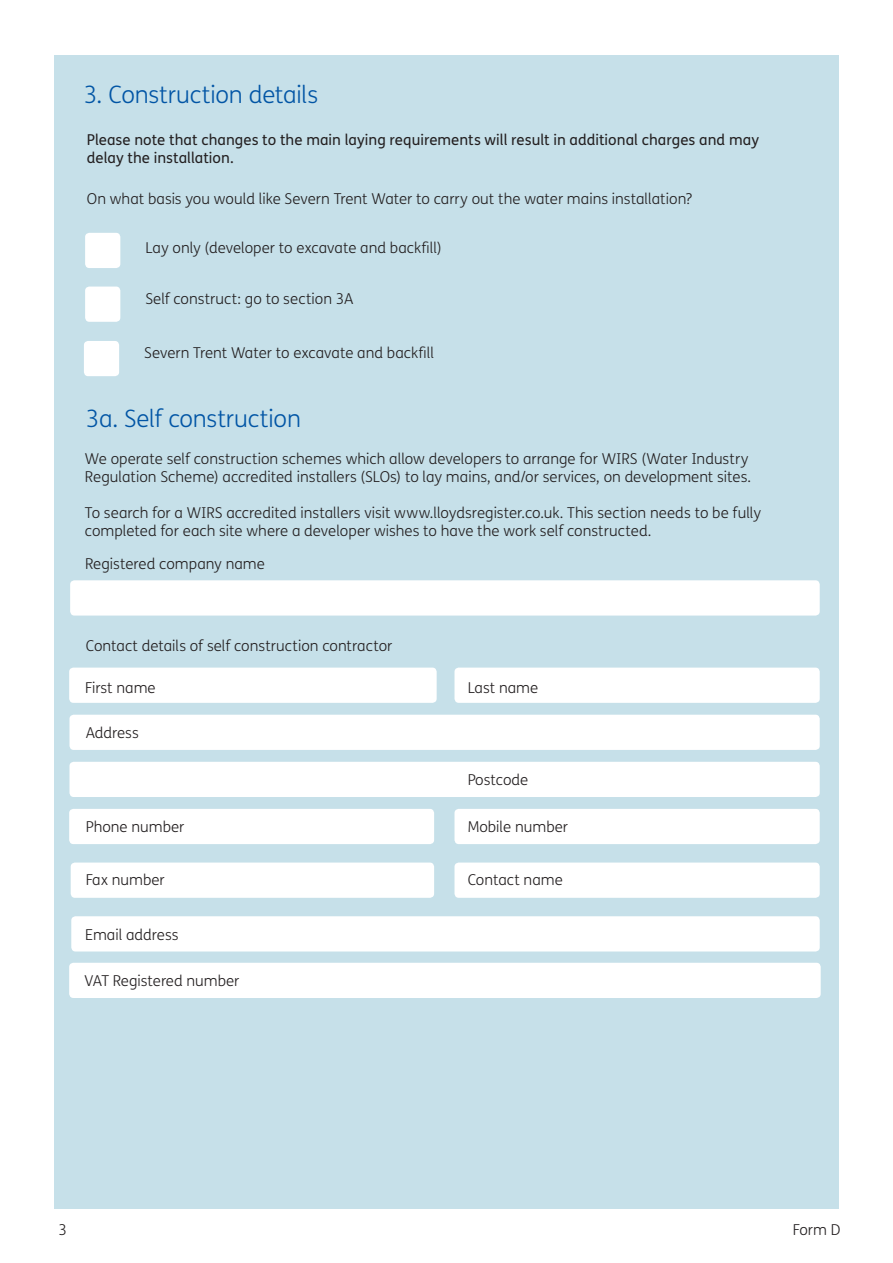
<style>
.page{position:relative;width:893px;height:1263px;background:#fff}
.page>*{position:absolute;margin:0;border:0;box-sizing:border-box;transform-origin:0 0}
.t1{font:300 24px "FS Me Pro";letter-spacing:-.01em;color:#0155a5}
.t2{font:300 15px/18px "FS Me Pro";color:#231f20}
.t3{font:15px "FS Me Pro";color:#231f20}
</style>
<div class="page">
<div style="left:54px;top:55px;width:785px;height:1154px;background:#c6e0e9"></div>
<div style="left:85px;top:233px;width:35px;height:35px;background:#fff;border-radius:4px"></div>
<div style="left:85px;top:287px;width:35px;height:35px;background:#fff;border-radius:4px"></div>
<div style="left:84px;top:341px;width:35px;height:35px;background:#fff;border-radius:4px"></div>
<div style="left:69px;top:963px;width:752px;height:35px;background:#fff;border-radius:4px"></div>
<div style="left:70px;top:580px;width:750px;height:35px;background:#fff;border-radius:4px"></div>
<div style="left:69px;top:668px;width:368px;height:35px;background:#fff;border-radius:4px"></div>
<div style="left:454px;top:668px;width:366px;height:35px;background:#fff;border-radius:4px"></div>
<div style="left:69px;top:715px;width:751px;height:35px;background:#fff;border-radius:4px"></div>
<div style="left:69px;top:762px;width:751px;height:35px;background:#fff;border-radius:4px"></div>
<div style="left:69px;top:809px;width:365px;height:35px;background:#fff;border-radius:4px"></div>
<div style="left:454px;top:809px;width:366px;height:35px;background:#fff;border-radius:4px"></div>
<div style="left:71px;top:862px;width:363px;height:36px;background:#fff;border-radius:4px"></div>
<div style="left:71px;top:916px;width:749px;height:35px;background:#fff;border-radius:4px"></div>
<div style="left:454px;top:862px;width:366px;height:36px;background:#fff;border-radius:4px"></div>
<p class="t1" style="left:84px;top:78px;width:236px">3. Construction details</p>
<p class="t3" style="left:87px;top:129px;width:674px">Please note that changes to the main laying requirements will result in additional charges and may</p>
<p class="t3" style="left:87px;top:147px;width:148px">delay the installation.</p>
<p class="t2" style="left:87px;top:190px;width:607px">On what basis you would like Severn Trent Water to carry out the water mains installation?</p>
<p class="t2" style="left:145px;top:238px;width:298px">Lay only (developer to excavate and backfill)</p>
<p class="t2" style="left:145px;top:289px;width:210px">Self construct: go to section 3A</p>
<p class="t2" style="left:144px;top:343px;width:291px">Severn Trent Water to excavate and backfill</p>
<p class="t1" style="left:86px;top:402px;width:217px">3a. Self construction</p>
<p class="t2" style="left:85px;top:450px;width:668px">We operate self construction schemes which allow developers to arrange for WIRS (Water Industry<br>Regulation Scheme) accredited installers (SLOs) to lay mains, and/or services, on development sites.</p>
<p class="t2" style="left:85px;top:504px;width:678px">To search for a WIRS accredited installers visit www.lloydsregister.co.uk. This section needs to be fully completed for each site where a developer wishes to have the work self constructed.</p>
<p class="t2" style="left:85px;top:554px;width:181px">Registered company name</p>
<p class="t2" style="left:86px;top:636px;width:308px">Contact details of self construction contractor</p>
<p class="t2" style="left:85px;top:678px;width:72px">First name</p>
<p class="t2" style="left:86px;top:723px;width:54px">Address</p>
<p class="t2" style="left:468px;top:678px;width:72px">Last name</p>
<p class="t2" style="left:468px;top:770px;width:62px">Postcode</p>
<p class="t2" style="left:86px;top:817px;width:100px">Phone number</p>
<p class="t2" style="left:468px;top:817px;width:102px">Mobile number</p>
<p class="t2" style="left:86px;top:870px;width:81px">Fax number</p>
<p class="t2" style="left:85px;top:925px;width:95px">Email address</p>
<p class="t2" style="left:85px;top:971px;width:156px">VAT Registered number</p>
<p class="t2" style="left:468px;top:870px;width:97px">Contact name</p>
<p class="t2" style="left:59px;top:1220px;width:10px">3</p>
<p class="t2" style="left:793px;top:1220px;width:49px">Form D</p>
</div>
